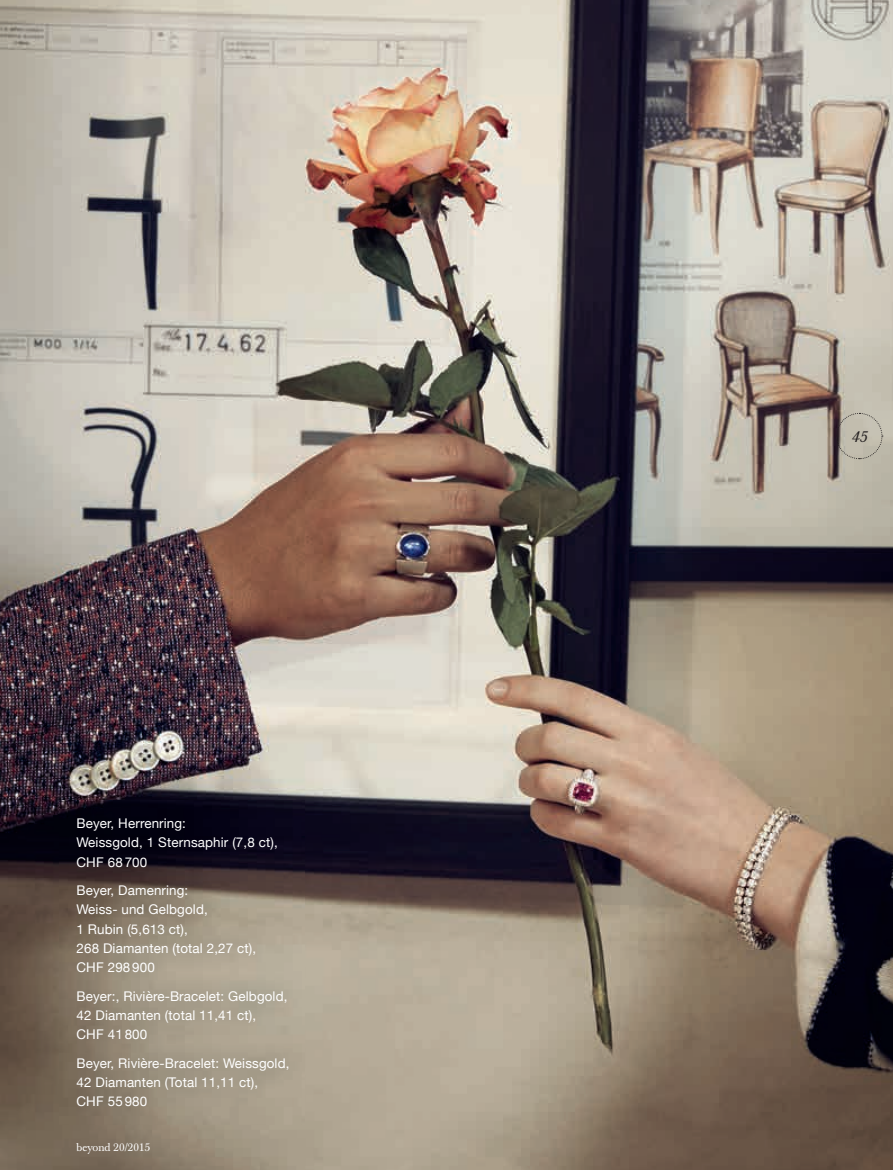
<style>
.page{position:relative;width:893px;height:1170px;background:#fff}
.page>*{position:absolute;margin:0;border:0;box-sizing:border-box;transform-origin:0 0}
.t1{font:italic 15.45px "Baskerville BE";color:#231f20}
.t2{font:13.35px/19.4px "Helvetica Neue";letter-spacing:.01em;color:#fff}
.t3{font:11.25px "Baskerville Book Pro";color:#fff}
</style>
<div class="page">
<img style="left:0;top:0;width:893px;height:1169px">
<svg style="left:836px;top:413px;width:47px;height:46px;background:#b2aca0"></svg>
<img style="left:59px;top:800px;width:245px;height:324px">
<p class="t2" style="left:77px;top:812px;width:203px">Beyer, Herrenring:<br>Weissgold, 1 Sternsaphir (7,8 ct),<br>CHF 68 700</p>
<p class="t2" style="left:77px;top:879px;width:181px">Beyer, Damenring:<br>Weiss- und Gelbgold,<br>1 Rubin (5,613 ct),<br>268 Diamanten (total 2,27 ct),<br>CHF 298 900</p>
<p class="t2" style="left:77px;top:985px;width:212px">Beyer:, Rivière-Bracelet: Gelbgold,<br>42 Diamanten (total 11,41 ct),<br>CHF 41 800</p>
<p class="t2" style="left:77px;top:1051px;width:214px">Beyer, Rivière-Bracelet: Weissgold,<br>42 Diamanten (Total 11,11 ct),<br>CHF 55 980</p>
<p class="t3" style="left:77px;top:1139px;width:75px">beyond 20/2015</p>
<p class="t1" style="left:851px;top:427px;width:18px">45</p>
</div>
